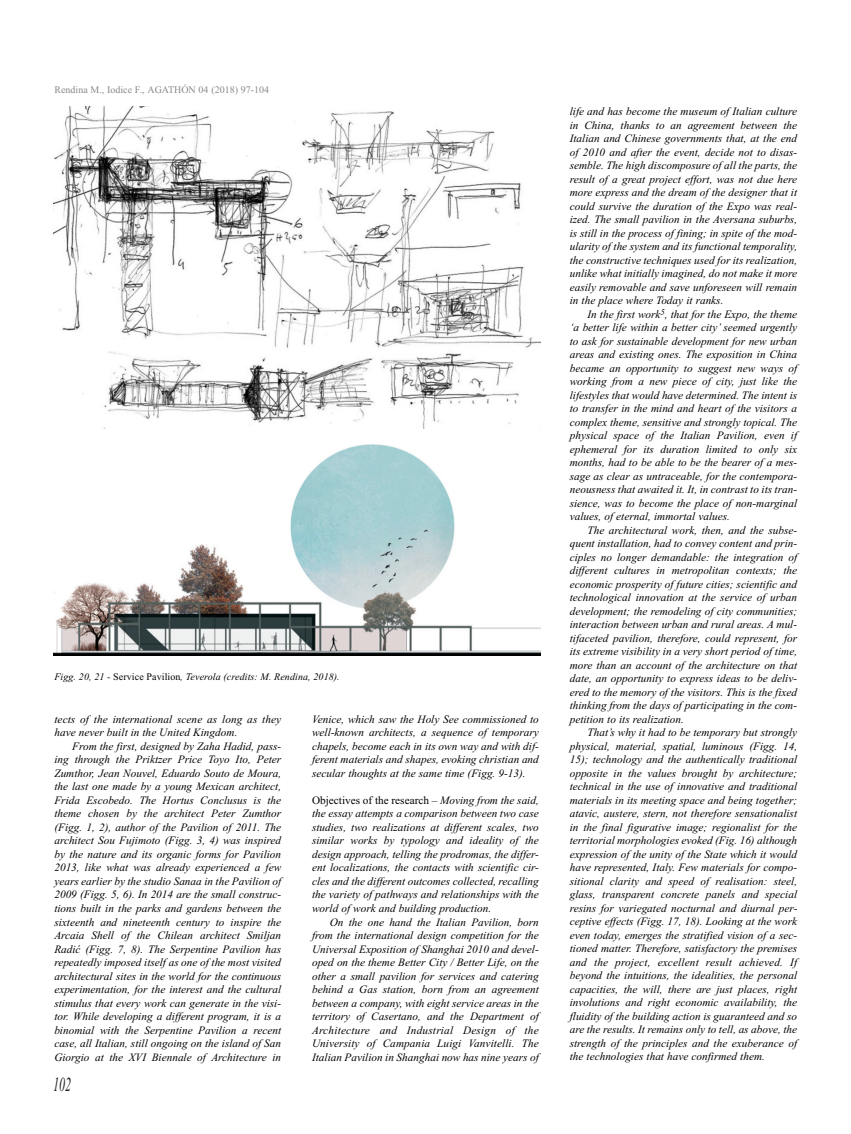
<style>
.page{position:relative;width:851px;height:1134px;background:#fff}
.page>*{position:absolute;margin:0;border:0;box-sizing:border-box;transform-origin:0 0}
.t1{font:italic 20px "Times New Roman";color:#231f20;scale:.6 1}
.t2{font:italic 11.25px/13.5px "Times New Roman";color:#000;text-align:justify}
.t3{font:italic 10px "Times New Roman";letter-spacing:.01em;color:#000}
.t4{font:10px "Times New Roman";color:#8a8989}
.s1{font-style:normal}
</style>
<div class="page">
<img style="left:53px;top:106px;width:487px;height:323px">
<img style="left:53px;top:444px;width:487px;height:211px">
<p class="t4" style="left:54px;top:84px;width:216px">Rendina M., Iodice F., AGATHÓN 04 (2018) 97-104</p>
<p class="t3" style="left:54px;top:670px;width:287px">Figg. 20, 21 - <span class="s1">Service Pavilion</span>, teverola (credits: M. rendina, 2018).</p>
<p class="t2" style="left:54px;top:712px;width:229px">tects of the international scene as long as they have never built in the United Kingdom.</p>
<p class="t2" style="left:54px;top:739px;width:229px;text-indent:18px">From the first, designed by Zaha Hadid, pass&shy;ing through the Priktzer Price toyo Ito, Peter Zumthor, Jean Nouvel, eduardo souto de Moura, the last one made by a young Mexican architect, Frida escobedo. the Hortus conclusus is the theme chosen by the architect Peter Zumthor (Figg. 1, 2), author of the Pavilion of 2011. the architect sou Fujimoto (Figg. 3, 4) was inspired by the nature and its organic forms for Pavilion 2013, like what was already experienced a few years earlier by the studio sanaa in the Pavilion of 2009 (Figg. 5, 6). In 2014 are the small construc&shy;tions built in the parks and gardens between the sixteenth and nineteenth century to inspire the Arcaia shell of the chilean architect smiljan radić (Figg. 7, 8). the serpentine Pavilion has repeatedly imposed itself as one of the most visited architectural sites in the world for the continuous experimentation, for the interest and the cultural stimulus that every work can generate in the visi&shy;tor. while developing a different program, it is a binomial with the serpentine Pavilion a recent case, all Italian, still ongoing on the island of san Giorgio at the XVI biennale of Architecture in</p>
<h1 class="t1" style="left:53px;top:1072px;width:32px">102</h1>
<p class="t2" style="left:312px;top:712px;width:229px">Venice, which saw the Holy see commissioned to well-known architects, a sequence of temporary chapels, become each in its own way and with dif&shy;ferent materials and shapes, evoking christian and secular thoughts at the same time (Figg. 9-13).</p>
<p class="t2" style="left:312px;top:793px;width:228px"><span class="s1">Objectives of the research</span> – Moving from the said, the essay attempts a comparison between two case studies, two realizations at different scales, two similar works by typology and ideality of the design approach, telling the prodromas, the differ&shy;ent localizations, the contacts with scientific cir&shy;cles and the different outcomes collected, recalling the variety of pathways and relationships with the world of work and building production.</p>
<p class="t2" style="left:312px;top:915px;width:228px;text-indent:18px">on the one hand the Italian Pavilion, born from the international design competition for the Universal exposition of shanghai 2010 and devel&shy;oped on the theme better city / better Life, on the other a small pavilion for services and catering behind a Gas station, born from an agreement between a company, with eight service areas in the territory of casertano, and the department of Architecture and Industrial design of the University of campania Luigi Vanvitelli. the Italian Pavilion in shanghai now has nine years of</p>
<p class="t2" style="left:569px;top:105px;width:229px">life and has become the museum of Italian culture in china, thanks to an agreement between the Italian and chinese governments that, at the end of 2010 and after the event, decide not to disas&shy;semble. the high discomposure of all the parts, the result of a great project effort, was not due here more express and the dream of the designer that it could survive the duration of the expo was real&shy;ized. the small pavilion in the Aversana suburbs, is still in the process of fining; in spite of the mod&shy;ularity of the system and its functional temporality, the constructive techniques used for its realization, unlike what initially imagined, do not make it more easily removable and save unforeseen will remain in the place where today it ranks.</p>
<p class="t2" style="left:569px;top:307px;width:230px;text-indent:18px">In the first work<sup>5</sup>, that for the expo, the theme ‘a better life within a better city’ seemed urgently to ask for sustainable development for new urban areas and existing ones. the exposition in china became an opportunity to suggest new ways of working from a new piece of city, just like the lifestyles that would have determined. the intent is to transfer in the mind and heart of the visitors a complex theme, sensitive and strongly topical. the physical space of the Italian Pavilion, even if ephemeral for its duration limited to only six months, had to be able to be the bearer of a mes&shy;sage as clear as untraceable, for the contempora&shy;neousness that awaited it. It, in contrast to its tran&shy;sience, was to become the place of non-marginal values, of eternal, immortal values.</p>
<p class="t2" style="left:569px;top:523px;width:229px;text-indent:18px">the architectural work, then, and the subse&shy;quent installation, had to convey content and prin&shy;ciples no longer demandable: the integration of different cultures in metropolitan contexts; the economic prosperity of future cities; scientific and technological innovation at the service of urban development; the remodeling of city communities; interaction between urban and rural areas. A mul&shy;tifaceted pavilion, therefore, could represent, for its extreme visibility in a very short period of time, more than an account of the architecture on that date, an opportunity to express ideas to be deliv&shy;ered to the memory of the visitors. this is the fixed thinking from the days of participating in the com&shy;petition to its realization.</p>
<p class="t2" style="left:569px;top:726px;width:230px;text-indent:18px">that’s why it had to be temporary but strongly physical, material, spatial, luminous (Figg. 14, 15); technology and the authentically traditional opposite in the values brought by architecture; technical in the use of innovative and traditional materials in its meeting space and being together; atavic, austere, stern, not therefore sensationalist in the final figurative image; regionalist for the territorial morphologies evoked (Fig. 16) although expression of the unity of the state which it would have represented, Italy. Few materials for compo&shy;sitional clarity and speed of realisation: steel, glass, transparent concrete panels and special resins for variegated nocturnal and diurnal per&shy;ceptive effects (Figg. 17, 18). Looking at the work even today, emerges the stratified vision of a sec&shy;tioned matter. therefore, satisfactory the premises and the project, excellent result achieved. If beyond the intuitions, the idealities, the personal capacities, the will, there are just places, right involutions and right economic availability, the fluidity of the building action is guaranteed and so are the results. It remains only to tell, as above, the strength of the principles and the exuberance of the technologies that have confirmed them.</p>
</div>
